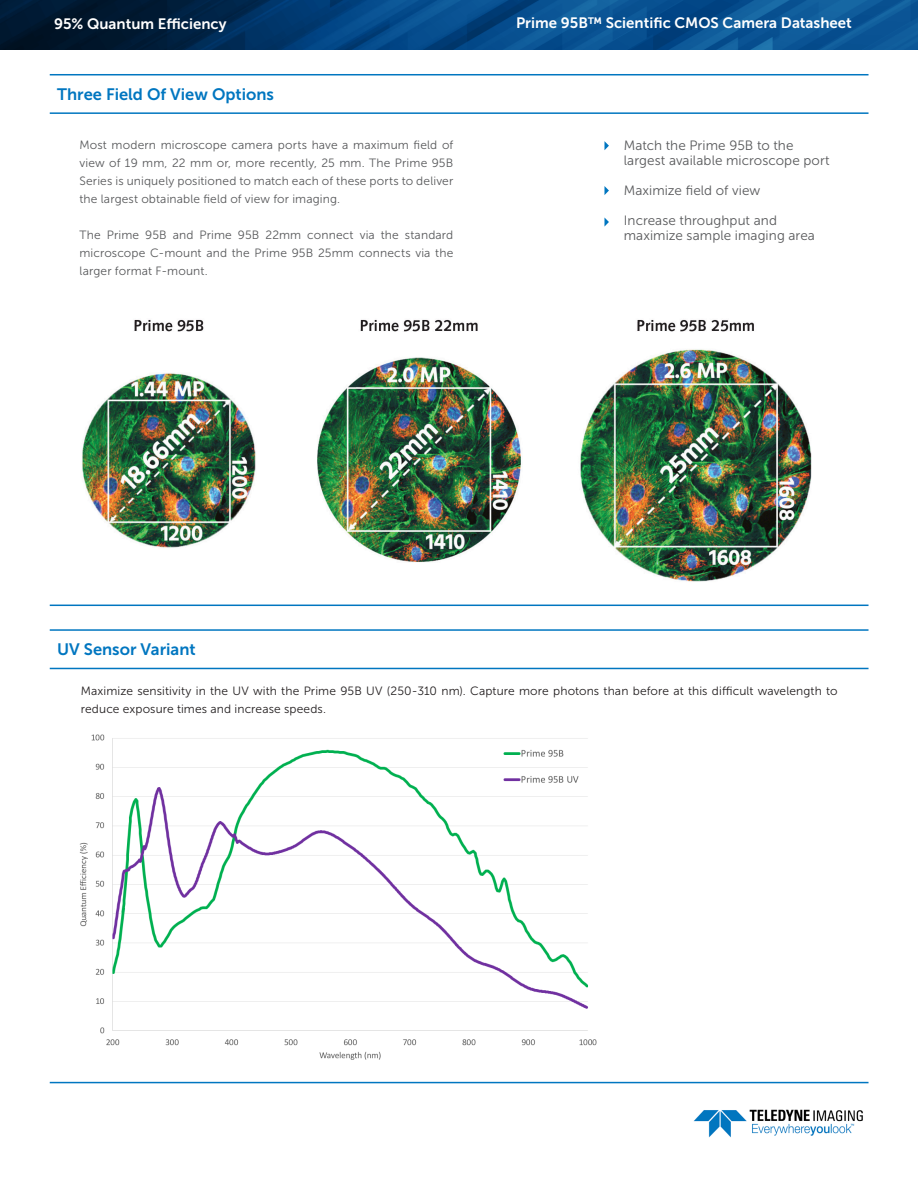
<style>
.page{position:relative;width:918px;height:1188px;background:#fff}
.page>*{position:absolute;margin:0;border:0;box-sizing:border-box;transform-origin:0 0}
.t1{font:16.5px "Museo Sans 700";color:#0076c0}
.t2{font:15px "Museo Sans 700";color:#fff}
.t3{font:13.5px/15px "Museo Sans 300";letter-spacing:.005em;color:#58595b}
.t4{font:12px/18px "Museo Sans 300";letter-spacing:.015em;color:#58595b;text-align:justify}
.t5{font:12px/18px "Museo Sans 300";letter-spacing:.01em;color:#231f20}
</style>
<div class="page">
<img style="left:79px;top:734px;width:518px;height:326px">
<hr style="left:50px;top:629px;width:404px;height:2px;background:#0076c0">
<hr style="left:454px;top:629px;width:415px;height:2px;background:#0076c0">
<hr style="left:50px;top:668px;width:404px;height:1px;background:#0076c0">
<hr style="left:454px;top:668px;width:415px;height:1px;background:#0076c0">
<hr style="left:50px;top:1082px;width:404px;height:1px;background:#0076c0">
<hr style="left:454px;top:1082px;width:415px;height:1px;background:#0076c0">
<hr style="left:50px;top:74px;width:404px;height:1px;background:#0076c0">
<hr style="left:454px;top:74px;width:415px;height:1px;background:#0076c0">
<hr style="left:50px;top:112px;width:404px;height:2px;background:#0076c0">
<hr style="left:454px;top:112px;width:415px;height:2px;background:#0076c0">
<hr style="left:50px;top:605px;width:404px;height:1px;background:#0076c0">
<hr style="left:454px;top:605px;width:415px;height:1px;background:#0076c0">
<svg style="left:604px;top:141px;width:5px;height:9px"></svg>
<svg style="left:604px;top:186px;width:5px;height:9px"></svg>
<svg style="left:604px;top:217px;width:5px;height:10px"></svg>
<img style="left:0;top:0;width:918px;height:49px">
<img style="left:693px;top:1109px;width:170px;height:29px">
<img style="left:82px;top:319px;width:730px;height:263px">
<p class="t2" style="left:54px;top:15px;width:174px">95% Quantum Efficiency</p>
<p class="t2" style="left:516px;top:15px;width:337px">Prime 95B™ Scientific CMOS Camera Datasheet</p>
<p class="t1" style="left:57px;top:86px;width:218px">Three Field Of View Options</p>
<p class="t4" style="left:80px;top:136px;width:375px">Most modern microscope camera ports have a maximum field of view of 19 mm, 22 mm or, more recently, 25 mm. The Prime 95B Series is uniquely positioned to match each of these ports to deliver the largest obtainable field of view for imaging.</p>
<p class="t4" style="left:80px;top:226px;width:375px">The Prime 95B and Prime 95B 22mm connect via the standard microscope C-mount and the Prime 95B 25mm connects via the larger format F-mount.</p>
<p class="t3" style="left:624px;top:138px;width:208px">Match the Prime 95B to the largest available microscope port</p>
<p class="t3" style="left:624px;top:183px;width:138px">Maximize field of view</p>
<p class="t3" style="left:624px;top:213px;width:193px">Increase throughput and maximize sample imaging area</p>
<p class="t1" style="left:57px;top:641px;width:140px">UV Sensor Variant</p>
<p class="t5" style="left:81px;top:682px;width:758px">Maximize sensitivity in the UV with the Prime 95B UV (250-310 nm). Capture more photons than before at this difficult wavelength to reduce exposure times and increase speeds.</p>
</div>
